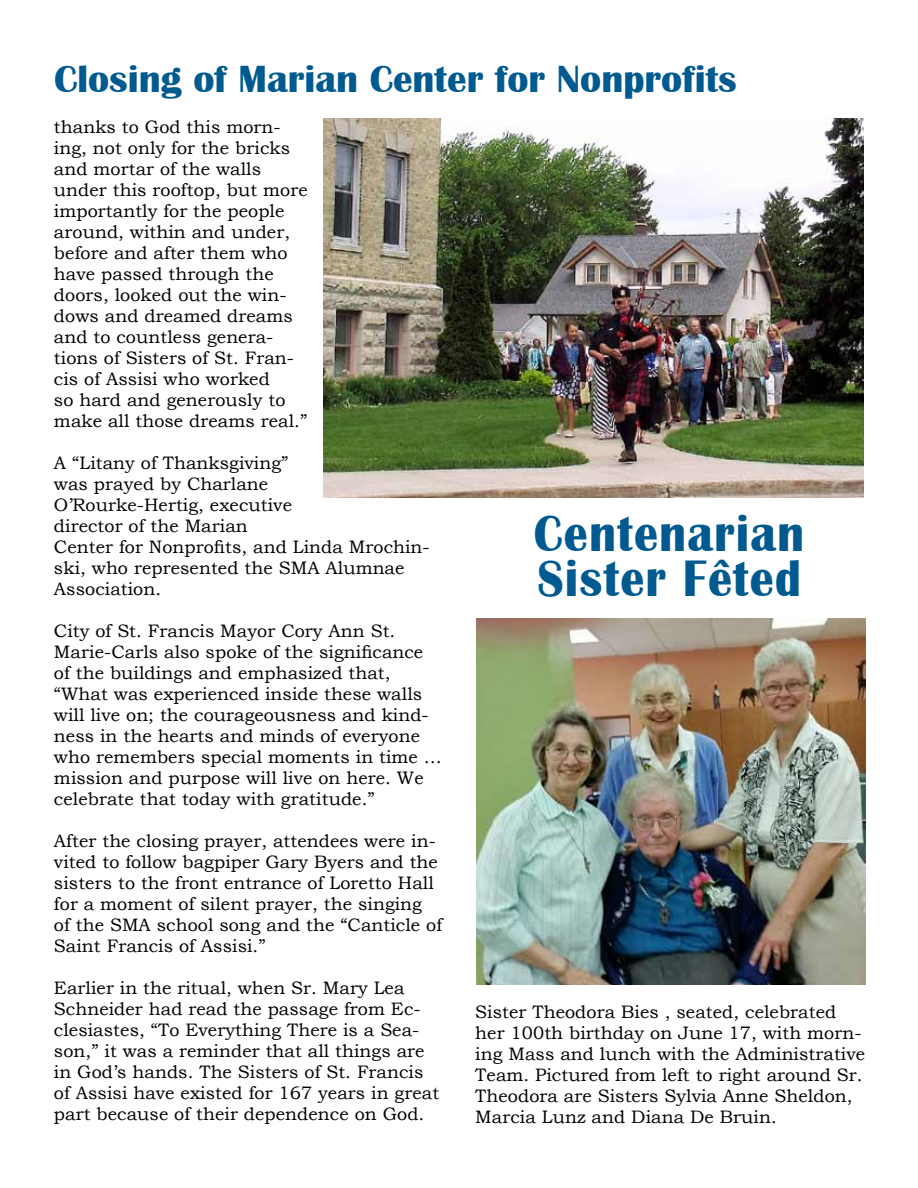
<style>
.page{position:relative;width:918px;height:1188px;background:#fff}
.page>*{position:absolute;margin:0;border:0;box-sizing:border-box;transform-origin:0 0}
.t1{font:700 52.8px/45px "Britannic";letter-spacing:.025em;color:#005a90;scale:.91 1}
.t2{font:700 39px "Britannic";color:#005a90}
.t3{font:18px/21px "Bookman Old Style";letter-spacing:.005em;color:#000}
</style>
<div class="page">
<img style="left:477px;top:619px;width:388px;height:365px">
<img style="left:323px;top:119px;width:540px;height:379px">
<h2 class="t2" style="left:54px;top:57px;width:684px">Closing of Marian Center for Nonprofits</h2>
<p class="t3" style="left:54px;top:117px;width:255px">thanks to God this morn&shy;ing, not only for the bricks and mortar of the walls under this rooftop, but more importantly for the people around, within and under, before and after them who have passed through the doors, looked out the win&shy;dows and dreamed dreams and to countless genera&shy;tions of Sisters of St. Fran&shy;cis of Assisi who worked<br>so hard and generously to make all those dreams real.”</p>
<p class="t3" style="left:54px;top:453px;width:377px">A “Litany of Thanksgiving”<br>was prayed by Charlane<br>O’Rourke-Hertig, executive<br>director of the Marian<br>Center for Nonprofits, and Linda Mrochin&shy;ski, who represented the SMA Alumnae<br>Association.</p>
<p class="t3" style="left:54px;top:621px;width:389px">City of St. Francis Mayor Cory Ann St.<br>Marie-Carls also spoke of the significance of the buildings and emphasized that, “What was experienced inside these walls will live on; the courageousness and kind&shy;ness in the hearts and minds of everyone who remembers special moments in time … mission and purpose will live on here. We celebrate that today with gratitude.”</p>
<p class="t3" style="left:54px;top:831px;width:390px">After the closing prayer, attendees were in&shy;vited to follow bagpiper Gary Byers and the sisters to the front entrance of Loretto Hall for a moment of silent prayer, the singing of the SMA school song and the “Canticle of Saint Francis of Assisi.”</p>
<p class="t3" style="left:54px;top:978px;width:387px">Earlier in the ritual, when Sr. Mary Lea Schneider had read the passage from Ec&shy;clesiastes, “To Everything There is a Sea&shy;son,” it was a reminder that all things are in God’s hands. The Sisters of St. Francis of Assisi have existed for 167 years in great part because of their dependence on God.</p>
<h1 class="t1" style="left:534px;top:511px;width:299px">Centenarian<br>Sister Fêted</h1>
<p class="t3" style="left:475px;top:1001px;width:391px">Sister Theodora Bies , seated, celebrated her 100th birthday on June 17, with morn&shy;ing Mass and lunch with the Administrative Team. Pictured from left to right around Sr.<br>Theodora are Sisters Sylvia Anne Sheldon, Marcia Lunz and Diana De Bruin.</p>
</div>
